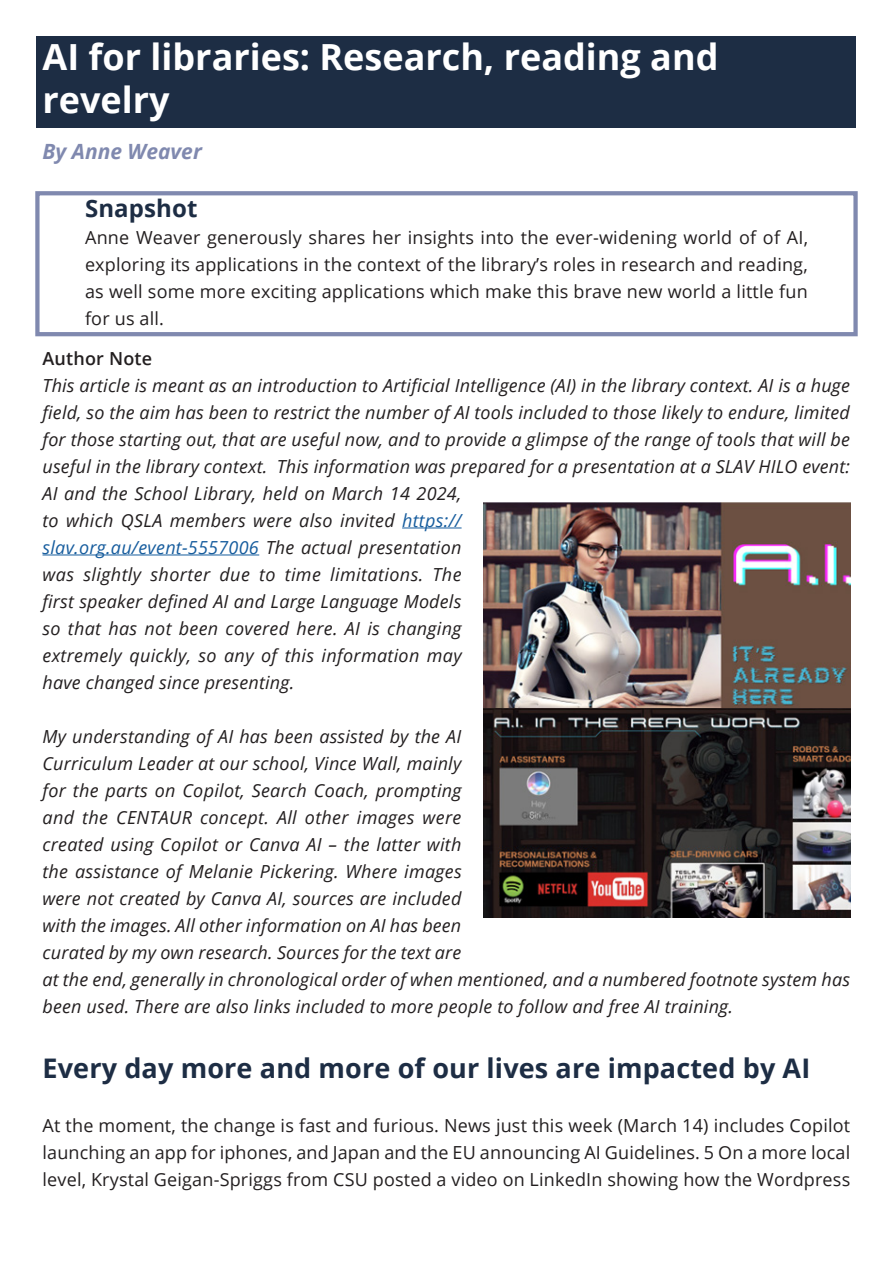
<style>
.page{position:relative;width:893px;height:1263px;background:#fff}
.page>*{position:absolute;margin:0;border:0;box-sizing:border-box;transform-origin:0 0}
.t1{font:700 36px/43.2px "Open Sans";color:#fff}
.t2{font:700 27px "Open Sans";letter-spacing:.005em;color:#1d2d44}
.Snapshot{font:700 24px "Open Sans";letter-spacing:.005em;color:#1d2d44}
.Author{font:italic 700 21px "Open Sans";color:#8089af}
.t3{font:italic 18px/27px "Open Sans";letter-spacing:.01em;color:#231f20}
.Snapshot-2{font:18px/27px "Open Sans";letter-spacing:.01em;color:#231f20;text-align:justify}
.t4{font:600 18px "Open Sans";letter-spacing:.01em;color:#231f20}
.s1{color:#175d9e}
</style>
<div class="page">
<hr style="left:402px;top:527px;width:60px;height:1px;background:#175d9e">
<hr style="left:43px;top:554px;width:216px;height:1px;background:#175d9e">
<div style="left:37px;top:37px;width:819px;height:91px;background:#1d2d44"></div>
<div style="left:35px;top:191px;width:823px;height:145px;border:4px solid #8089af"></div>
<img style="left:483px;top:502px;width:367px;height:416px">
<h1 class="t1" style="left:43px;top:34px;width:677px">AI for libraries: Research, reading and revelry</h1>
<h5 class="Author" style="left:43px;top:137px;width:161px">By Anne Weaver</h5>
<p class="Snapshot" style="left:85px;top:191px;width:114px">Snapshot</p>
<p class="Snapshot-2" style="left:85px;top:223px;width:725px">Anne Weaver generously shares her insights into the ever-widening world of of AI, exploring its applications in the context of the library’s roles in research and reading, as well some more exciting applications which make this brave new world a little fun for us all.</p>
<p class="t4" style="left:43px;top:346px;width:111px">Author Note</p>
<p class="t3" style="left:43px;top:371px;width:809px">This article is meant as an introduction to Artificial Intelligence (AI) in the library context. AI is a huge field, so the aim has been to restrict the number of AI tools included to those likely to endure, limited for those starting out, that are useful now, and to provide a glimpse of the range of tools that will be useful in the library context. This information was prepared for a presentation at a SLAV HILO event:<br>AI and the School Library, held on March 14 2024,<br>to which QSLA members were also invited <span class="s1">https://<br>slav.org.au/event-5557006</span> The actual presentation<br>was slightly shorter due to time limitations. The<br>first speaker defined AI and Large Language Models<br>so that has not been covered here. AI is changing<br>extremely quickly, so any of this information may<br>have changed since presenting.</p>
<p class="t3" style="left:43px;top:722px;width:809px">My understanding of AI has been assisted by the AI<br>Curriculum Leader at our school, Vince Wall, mainly<br>for the parts on Copilot, Search Coach, prompting<br>and the CENTAUR concept. All other images were<br>created using Copilot or Canva AI – the latter with<br>the assistance of Melanie Pickering. Where images<br>were not created by Canva AI, sources are included<br>with the images. All other information on AI has been<br>curated by my own research. Sources for the text are<br>at the end, generally in chronological order of when mentioned, and a numbered footnote system has been used. There are also links included to more people to follow and free AI training.</p>
<p class="t2" style="left:43px;top:1048px;width:769px">Every day more and more of our lives are impacted by AI</p>
<p class="Snapshot-2" style="left:43px;top:1111px;width:809px">At the moment, the change is fast and furious. News just this week (March 14) includes Copilot launching an app for iphones, and Japan and the EU announcing AI Guidelines. 5 On a more local level, Krystal Geigan-Spriggs from CSU posted a video on LinkedIn showing how the Wordpress</p>
</div>
